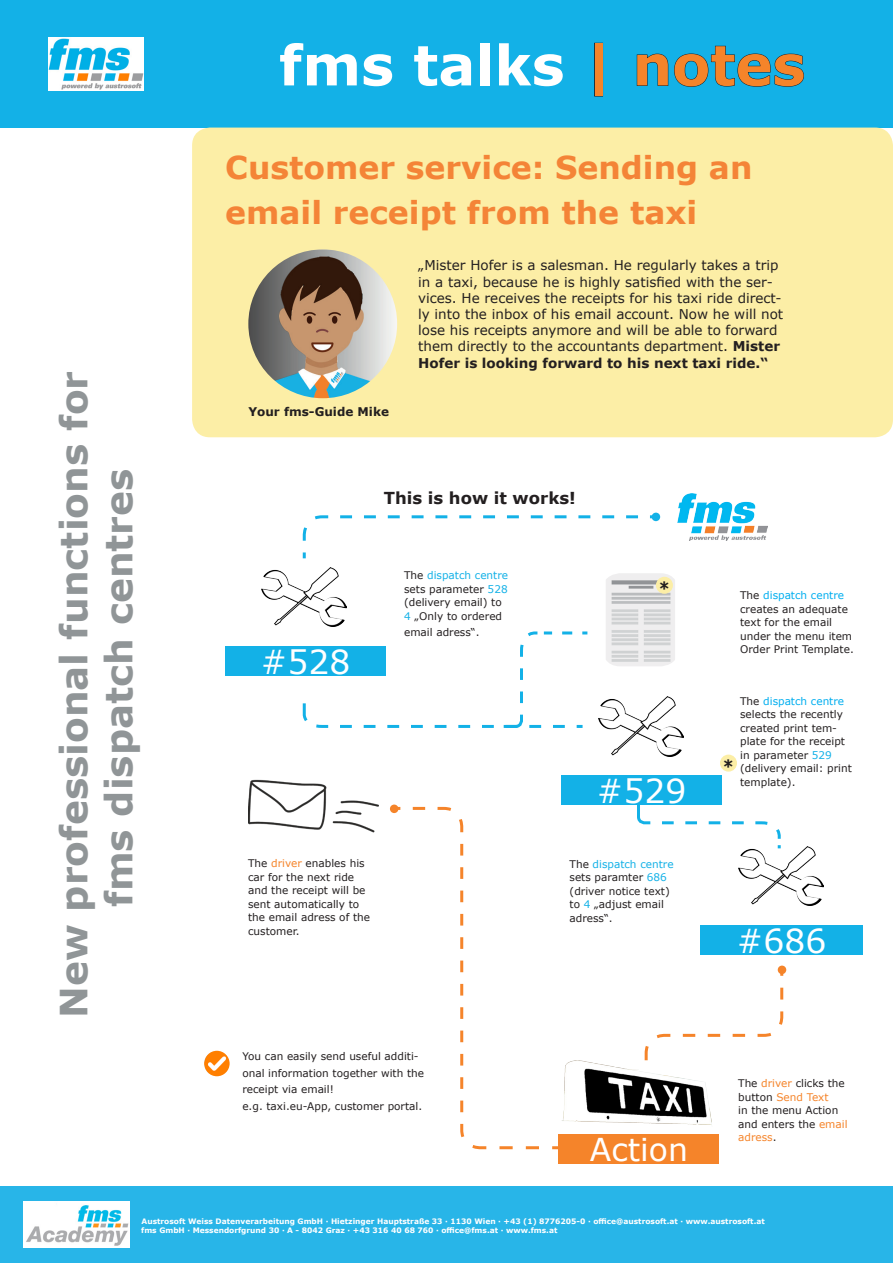
<style>
.page{position:relative;width:893px;height:1263px;background:#fff}
.page>*{position:absolute;margin:0;border:0;box-sizing:border-box;transform-origin:0 0}
.t1{font:700 55.5px "Verdana";color:#fff}
.t2{font:700 37.5px "Verdana";color:#909597}
.t3{font:33px "Verdana";color:#fff}
.t4{font:700 31.5px/45px "Verdana";color:#f48437}
.t5{font:31.5px "Verdana";color:#fff}
.t6{font:700 16.5px "Verdana";color:#231f20}
.t7{font:13.5px/16.2px "Verdana";color:#231f20}
.t8{font:700 12px "Verdana";color:#231f20}
.t9{font:10.5px/13.5px "Verdana";color:#231f20}
.t10{font:700 7.5px "Verdana";color:#fff}
.s1{color:#f5842a}
.s2{font-weight:700}
.s3{color:#13b1e7}
.s4{color:#00aeef}
</style>
<div class="page">
<div style="left:0;top:0;width:893px;height:128px;background:#13b1e7"></div>
<div style="left:594px;top:43px;width:9px;height:53px;border:1px solid #231f20"></div>
<svg style="left:636px;top:46px;width:168px;height:41px"></svg>
<div style="left:192px;top:128px;width:701px;height:309px;background:#fceea6;border-radius:18px"></div>
<div style="left:0;top:1186px;width:893px;height:77px;background:#28b5e8"></div>
<svg style="left:302px;top:514px;width:357px;height:45px"></svg>
<div style="left:652px;top:513px;width:8px;height:8px;border:3px solid #13b1e7;border-radius:50%"></div>
<svg style="left:391px;top:805px;width:168px;height:346px"></svg>
<img style="left:248px;top:779px;width:131px;height:54px">
<img style="left:678px;top:494px;width:89px;height:46px">
<img style="left:262px;top:568px;width:85px;height:59px">
<div style="left:225px;top:646px;width:161px;height:30px;background:#13b1e7"></div>
<img style="left:599px;top:697px;width:85px;height:59px">
<div style="left:561px;top:776px;width:161px;height:29px;background:#13b1e7"></div>
<svg style="left:637px;top:805px;width:144px;height:41px"></svg>
<svg style="left:644px;top:968px;width:141px;height:92px"></svg>
<div style="left:778px;top:965px;width:8px;height:9px;border:3px solid #f5842a;border-radius:50%"></div>
<img style="left:562px;top:1060px;width:150px;height:65px">
<div style="left:559px;top:1134px;width:160px;height:29px;background:#f5842a"></div>
<img style="left:204px;top:1051px;width:26px;height:25px;border-radius:13px">
<img style="left:248px;top:249px;width:149px;height:149px;border-radius:74px">
<div style="left:390px;top:804px;width:8px;height:9px;border:3px solid #f5842a;border-radius:50%"></div>
<img style="left:606px;top:573px;width:69px;height:93px">
<svg style="left:302px;top:631px;width:286px;height:97px"></svg>
<div style="left:656px;top:577px;width:17px;height:17px;background:#fceea6;border-radius:50%"></div>
<div style="left:720px;top:755px;width:17px;height:17px;background:#fceea6;border-radius:50%"></div>
<img style="left:24px;top:1201px;width:106px;height:47px">
<img style="left:738px;top:846px;width:85px;height:60px">
<div style="left:700px;top:925px;width:163px;height:30px;background:#13b1e7"></div>
<img style="left:48px;top:37px;width:96px;height:53px">
<p class="t1" style="left:279px;top:26px;width:528px">fms talks <span class="s1">| notes</span></p>
<p class="t2" style="left:47px;top:1018px;width:648px;rotate:-90deg">New professional functions for</p>
<p class="t2" style="left:92px;top:907px;width:440px;rotate:-90deg">fms dispatch centres</p>
<p class="t4" style="left:225px;top:144px;width:529px">Customer service: Sending an email receipt from the taxi</p>
<p class="t8" style="left:248px;top:403px;width:142px">Your fms-Guide Mike</p>
<p class="t7" style="left:418px;top:257px;width:367px">„Mister Hofer is a salesman. He regularly takes a trip in a taxi, because he is highly satisfied with the ser&shy;vices. He receives the receipts for his taxi ride direct&shy;ly into the inbox of his email account. Now he will not lose his receipts anymore and will be able to forward them directly to the accountants department. <span class="s2">Mister Hofer is looking forward to his next taxi ride.“</span></p>
<p class="t3" style="left:260px;top:639px;width:91px">#528</p>
<p class="t6" style="left:384px;top:486px;width:194px">This is how it works!</p>
<p class="t9" style="left:404px;top:569px;width:106px">The <span class="s3">dispatch centre </span>sets parameter <span class="s3">528 </span>(delivery email) to<br><span class="s3">4</span> „Only to ordered</p>
<p class="t9" style="left:404px;top:625px;width:77px">email adress“.</p>
<p class="t6" style="left:659px;top:576px;width:13px">*</p>
<p class="t9" style="left:248px;top:856px;width:124px">The <span class="s1">driver</span> enables his car for the next ride and the receipt will be sent automatically to the email adress of the customer.</p>
<p class="t3" style="left:596px;top:768px;width:91px">#529</p>
<p class="t9" style="left:570px;top:857px;width:106px">The <span class="s3">dispatch centre </span>sets paramter <span class="s3">686 </span>(driver notice text) to <span class="s3">4</span> „adjust email adress“.</p>
<p class="t9" style="left:740px;top:588px;width:115px">The <span class="s4">dispatch centre </span>creates an adequate text for the email under the menu item<br>Order Print Template.</p>
<p class="t9" style="left:740px;top:694px;width:113px">The <span class="s4">dispatch centre </span>selects the recently created print tem&shy;plate for the receipt in parameter <span class="s3">529 </span>(delivery email: print template).</p>
<p class="t6" style="left:723px;top:754px;width:13px">*</p>
<p class="t3" style="left:737px;top:918px;width:91px">#686</p>
<p class="t9" style="left:242px;top:1048px;width:183px;line-height:16.5px">You can easily send useful additi&shy;onal information together with the receipt via email!</p>
<p class="t9" style="left:242px;top:1099px;width:181px">e.g. taxi.eu-App, customer portal.</p>
<p class="t5" style="left:590px;top:1128px;width:100px">Action</p>
<p class="t9" style="left:738px;top:1076px;width:111px">The <span class="s1">driver</span> clicks the button <span class="s1">Send Text<br></span>in the menu Action and enters the <span class="s1">email adress</span>.</p>
<p class="t10" style="left:142px;top:1215px;width:625px">Austrosoft Weiss Datenverarbeitung GmbH · Hietzinger Hauptstraße 33 · 1130 Wien · +43 (1) 8776205-0 · office@austrosoft.at · www.austrosoft.at</p>
<p class="t10" style="left:141px;top:1224px;width:418px">fms GmbH · Messendorfgrund 30 · A - 8042 Graz · +43 316 40 68 760 · office@fms.at · www.fms.at</p>
</div>
